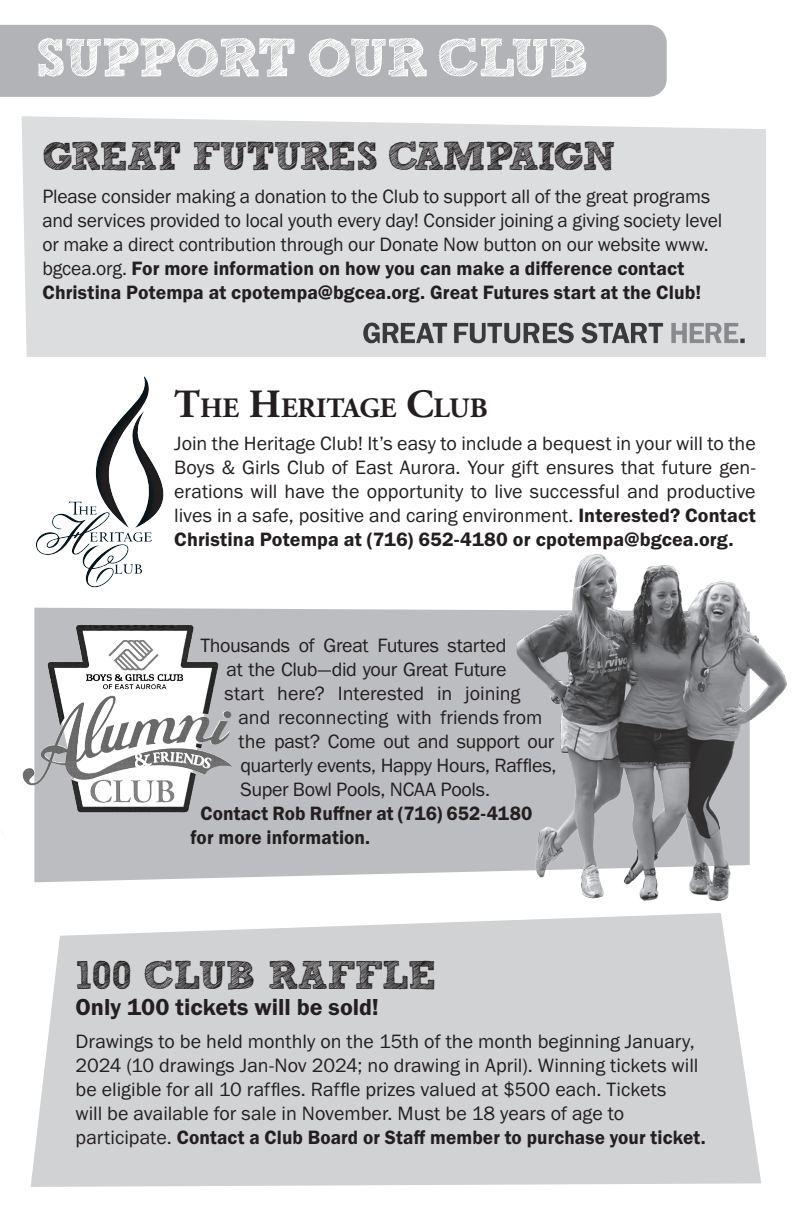
<style>
.page{position:relative;width:792px;height:1224px;background:#fff}
.page>*{position:absolute;margin:0;border:0;box-sizing:border-box;transform-origin:0 0}
.t1{font:700 54px "freeversion Sketch Block";letter-spacing:-.03em;color:#fff}
.t2{font:700 40px "freeversion Sketch Block";letter-spacing:-.03em;color:#231f20}
.t3{font:700 28px "Adobe Garamond Pro";color:#231f20}
.t4{font:24px "Franklin Gothic URW Dem";color:#231f20}
.t5{font:20px/24px "Franklin Gothic URW Boo";letter-spacing:-.005em;color:#231f20}
.t6{font:20px/24px "Franklin Gothic URW Dem";letter-spacing:.005em;color:#231f20;scale:.96 1}
.s1{font-family:"Franklin Gothic URW Dem"}
.s2{font-size:40px}
</style>
<div class="page">
<svg style="left:30px;top:920px;width:731px;height:267px;background:#d4d5d7"></svg>
<div style="left:0;top:25px;width:667px;height:72px;background:#b2b3b7"></div>
<div style="left:34px;top:375px;width:130px;height:214px;background:#007eae;opacity:.75"></div>
<div style="left:34px;top:608px;width:479px;height:274px;background:#bcbdc0"></div>
<div style="left:22px;top:116px;width:744px;height:241px;background:#dcdddf"></div>
<img style="left:513px;top:554px;width:274px;height:376px">
<svg style="left:50px;top:628px;width:165px;height:181px"></svg>
<img style="left:48px;top:625px;width:107px;height:51px">
<img style="left:352px;top:310px;width:400px;height:47px">
<p class="t1" style="left:36px;top:38px;width:554px">SUPPORT OUR CLUB</p>
<p class="t2" style="left:42px;top:141px;width:575px">GREAT FUTURES CAMPAIGN</p>
<p class="t5" style="left:42px;top:184px;width:681px">Please consider making a donation to the Club to support all of the great programs and services provided to local youth every day! Consider joining a giving society level or make a direct contribution through our Donate Now button on our website www. bgcea.org. <span class="s1">For more information on how you can make a difference contact Christina Potempa at cpotempa@bgcea.org. Great Futures start at the Club!</span></p>
<p class="t3" style="left:174px;top:392px;width:315px"><span class="s2">T</span>HE <span class="s2">H</span>ERITAGE <span class="s2">C</span>LUB</p>
<p class="t5" style="left:174px;top:431px;width:583px;text-align:justify">Join the Heritage Club! It’s easy to include a bequest in your will to the Boys &amp; Girls Club of East Aurora. Your gift ensures that future gen&shy;erations will have the opportunity to live successful and productive lives in a safe, positive and caring environment. <span class="s1">Interested? Contact Christina Potempa at (716) 652-4180 or cpotempa@bgcea.org.</span></p>
<p class="t5" style="left:200px;top:633px;width:308px">Thousands of Great Futures started</p>
<p class="t5" style="left:226px;top:657px;width:281px">at the Club—did your Great Future</p>
<p class="t5" style="left:224px;top:681px;width:297px">start here? Interested in joining</p>
<p class="t5" style="left:238px;top:705px;width:306px">and reconnecting with friends from</p>
<p class="t5" style="left:238px;top:729px;width:318px">the past? Come out and support our</p>
<p class="t5" style="left:240px;top:753px;width:318px">quarterly events, Happy Hours, Raffles,</p>
<p class="t5" style="left:240px;top:777px;width:251px">Super Bowl Pools, NCAA Pools.</p>
<p class="t6" style="left:190px;top:801px;width:358px;text-indent:10px">Contact Rob Ruffner at (716) 652-4180 for more information.</p>
<p class="t2" style="left:76px;top:960px;width:362px">100 CLUB RAFFLE</p>
<p class="t4" style="left:76px;top:992px;width:305px">Only 100 tickets will be sold!</p>
<p class="t5" style="left:76px;top:1028px;width:632px">Drawings to be held monthly on the 15th of the month beginning January, 2024 (10 drawings Jan-Nov 2024; no drawing in April). Winning tickets will be eligible for all 10 raffles. Raffle prizes valued at $500 each. Tickets<br>will be available for sale in November. Must be 18 years of age to participate. <span class="s1">Contact a Club Board or Staff member to purchase your ticket.</span></p>
</div>
